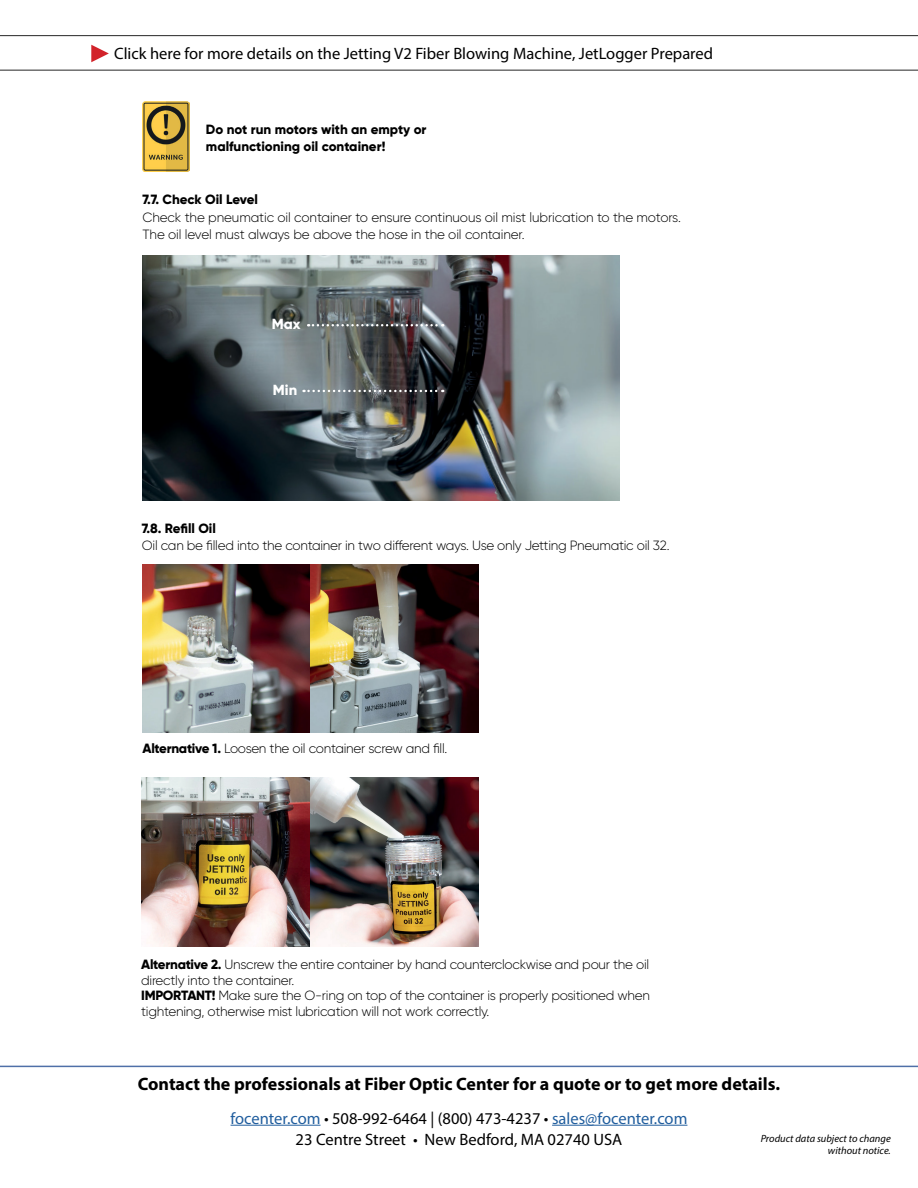
<style>
.page{position:relative;width:918px;height:1188px;background:#fff}
.page>*{position:absolute;margin:0;border:0;box-sizing:border-box;transform-origin:0 0}
.t1{font:700 18px "Myriad Pro";color:#000}
.t2{font:16.5px "Myriad Pro";color:#000}
.t3{font:16.5px "Myriad Pro";color:#215e9e}
.t4{font:800 14.55px "Gilroy";color:#fff}
.t5{font:300 13.35px/15.9px "Gilroy";letter-spacing:-.02em;color:#000}
.t6{font:800 13.35px/17.1px "Gilroy";color:#000}
.t7{font:italic 10.5px/12.6px "Myriad Pro";color:#000;text-align:right}
.s1{font-weight:800}
.s2{color:#000}
</style>
<div class="page">
<hr style="left:231px;top:1125px;width:90px;height:1px;background:#215e9e">
<hr style="left:552px;top:1125px;width:135px;height:1px;background:#215e9e">
<hr style="left:0;top:1066px;width:918px;height:1px;background:#4f70a8">
<hr style="left:0;top:70px;width:918px;height:1px;background:#262626">
<svg style="left:91px;top:45px;width:18px;height:17px"></svg>
<hr style="left:0;top:35px;width:918px;height:1px;background:#262626">
<img style="left:143px;top:102px;width:47px;height:69px">
<img style="left:142px;top:255px;width:478px;height:245px">
<img style="left:143px;top:564px;width:336px;height:169px">
<img style="left:141px;top:777px;width:338px;height:169px">
<svg style="left:304px;top:390px;width:139px;height:2px"></svg>
<svg style="left:308px;top:324px;width:135px;height:2px"></svg>
<p class="t2" style="left:114px;top:43px;width:600px">Click here for more details on the Jetting V2 Fiber Blowing Machine, JetLogger Prepared</p>
<p class="t6" style="left:206px;top:121px;width:222px">Do not run motors with an empty or malfunctioning oil container!</p>
<p class="t6" style="left:142px;top:191px;width:117px">7.7. Check Oil Level</p>
<p class="t5" style="left:142px;top:208px;width:540px;line-height:17.1px">Check the pneumatic oil container to ensure continuous oil mist lubrication to the motors.<br>The oil level must always be above the hose in the oil container.</p>
<p class="t4" style="left:272px;top:315px;width:30px">Max</p>
<p class="t4" style="left:273px;top:381px;width:26px">Min</p>
<p class="t6" style="left:142px;top:520px;width:76px">7.8. Refill Oil</p>
<p class="t5" style="left:142px;top:538px;width:529px">Oil can be filled into the container in two different ways. Use only Jetting Pneumatic oil 32.</p>
<p class="t5" style="left:143px;top:740px;width:306px"><span class="s1">Alternative 1.</span> Loosen the oil container screw and fill.</p>
<p class="t5" style="left:141px;top:956px;width:510px"><span class="s1">Alternative 2.</span> Unscrew the entire container by hand counterclockwise and pour the oil directly into the container.<br><span class="s1">IMPORTANT!</span> Make sure the O-ring on top of the container is properly positioned when tightening, otherwise mist lubrication will not work correctly.</p>
<p class="t1" style="left:138px;top:1072px;width:644px">Contact the professionals at Fiber Optic Center for a quote or to get more details.</p>
<p class="t3" style="left:231px;top:1108px;width:458px">focenter.com <span class="s2">• 508-992-6464 | (800) 473-4237 •</span> sales@focenter.com</p>
<p class="t2" style="left:296px;top:1129px;width:328px">23 Centre Street • New Bedford, MA 02740 USA</p>
<p class="t7" style="left:761px;top:1132px;width:132px">Product data subject to change without notice.</p>
</div>
